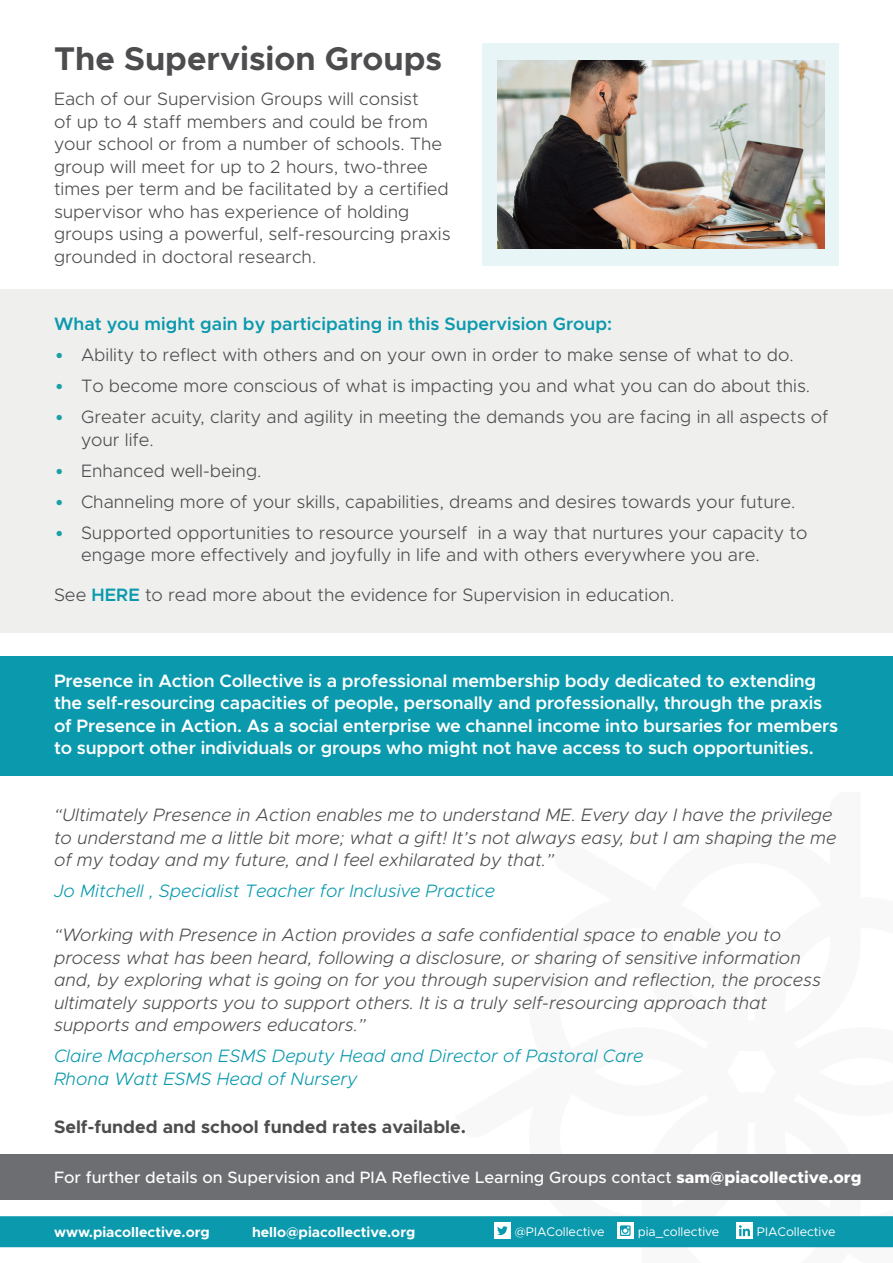
<style>
.page{position:relative;width:893px;height:1263px;background:#fff}
.page>*{position:absolute;margin:0;border:0;box-sizing:border-box;transform-origin:0 0}
.body_bullets{font:700 33px "Metropolis";color:#4d4d4f}
.body_bullets-2{font:300 18px/22.5px "Metropolis";color:#4d4d4f}
.body_bullets-3{font:italic 300 18px/22.5px "Metropolis";color:#4d4d4f}
.body_bullets-4{font:600 18px/22.5px "Metropolis";letter-spacing:-.01em;color:#fff}
.body_bullets-5{font:italic 300 18px/22.5px "Metropolis";color:#0a99ad}
.body_bullets-6{font:600 18px "Metropolis";color:#0a99ad}
.body_bullets-7{font:700 18px "Metropolis";color:#4d4d4f}
.body{font:500 16.5px "Metropolis";color:#fff}
.t1{font:700 14.25px "Metropolis";color:#fff}
.t2{font:12.6px "Metropolis";color:#fff}
.s1{font-family:"Lato";color:#1ba0a5}
.s2{font-weight:600;color:#0a99ad}
.s3{font-weight:800}
</style>
<div class="page">
<div style="left:0;top:656px;width:893px;height:119px;background:#0a99ad"></div>
<div style="left:0;top:289px;width:893px;height:343px;background:#efefee"></div>
<div style="left:483px;top:44px;width:356px;height:222px;background:#e7f5f7"></div>
<div style="left:0;top:1154px;width:893px;height:46px;background:#6d6e71"></div>
<img style="left:497px;top:61px;width:328px;height:188px">
<div style="left:0;top:1216px;width:893px;height:31px;background:#0a99ad"></div>
<p class="body_bullets" style="left:54px;top:37px;width:390px">The Supervision Groups</p>
<p class="body_bullets-2" style="left:54px;top:88px;width:398px">Each of our Supervision Groups will consist<br>of up to 4 staff members and could be from your school or from a number of schools. The group will meet for up to 2 hours, two-three times per term and be facilitated by a certified supervisor who has experience of holding groups using a powerful, self-resourcing praxis grounded in doctoral research.</p>
<p class="body_bullets-6" style="left:54px;top:313px;width:560px">What you might gain by participating in this Supervision Group:</p>
<p class="body_bullets-2" style="left:54px;top:344px;width:741px"><span class="s1">•</span> Ability to reflect with others and on your own in order to make sense of what to do.</p>
<p class="body_bullets-2" style="left:54px;top:375px;width:758px"><span class="s1">•</span> To become more conscious of what is impacting you and what you can do about this.</p>
<p class="body_bullets-2" style="left:81px;top:406px;width:749px;text-indent:-27px"><span class="s1">•</span> Greater acuity, clarity and agility in meeting the demands you are facing in all aspects of your life.</p>
<p class="body_bullets-2" style="left:54px;top:459px;width:209px"><span class="s1">•</span> Enhanced well-being.</p>
<p class="body_bullets-2" style="left:54px;top:490px;width:743px"><span class="s1">•</span> Channeling more of your skills, capabilities, dreams and desires towards your future.</p>
<p class="body_bullets-2" style="left:81px;top:521px;width:728px;text-indent:-27px"><span class="s1">•</span> Supported opportunities to resource yourself in a way that nurtures your capacity to engage more effectively and joyfully in life and with others everywhere you are.</p>
<p class="body_bullets-2" style="left:54px;top:583px;width:622px">See <span class="s2">HERE</span> to read more about the evidence for Supervision in education.</p>
<p class="body_bullets-4" style="left:54px;top:669px;width:786px">Presence in Action Collective is a professional membership body dedicated to extending the self-resourcing capacities of people, personally and professionally, through the praxis of Presence in Action. As a social enterprise we channel income into bursaries for members to support other individuals or groups who might not have access to such opportunities.</p>
<p class="body_bullets-3" style="left:54px;top:804px;width:784px">“Ultimately Presence in Action enables me to understand ME. Every day I have the privilege to understand me a little bit more; what a gift! It’s not always easy, but I am shaping the me of my today and my future, and I feel exhilarated by that.”</p>
<p class="body_bullets-5" style="left:54px;top:880px;width:443px">Jo Mitchell , Specialist Teacher for Inclusive Practice</p>
<p class="body_bullets-3" style="left:54px;top:924px;width:768px">“Working with Presence in Action provides a safe confidential space to enable you to process what has been heard, following a disclosure, or sharing of sensitive information and, by exploring what is going on for you through supervision and reflection, the process ultimately supports you to support others. It is a truly self-resourcing approach that supports and empowers educators.”</p>
<p class="body_bullets-5" style="left:54px;top:1045px;width:591px">Claire Macpherson ESMS Deputy Head and Director of Pastoral Care<br>Rhona Watt ESMS Head of Nursery</p>
<p class="body_bullets-7" style="left:54px;top:1115px;width:414px">Self-funded and school funded rates available.</p>
<p class="body" style="left:54px;top:1167px;width:809px">For further details on Supervision and PIA Reflective Learning Groups contact <span class="s3">sam@piacollective.org</span></p>
<p class="t1" style="left:54px;top:1223px;width:157px">www.piacollective.org</p>
<p class="t1" style="left:252px;top:1223px;width:165px">hello@piacollective.org</p>
<p class="t2" style="left:515px;top:1223px;width:91px">@PIACollective</p>
<p class="t2" style="left:638px;top:1223px;width:83px">pia_collective</p>
<p class="t2" style="left:757px;top:1223px;width:80px">PIACollective</p>
</div>
